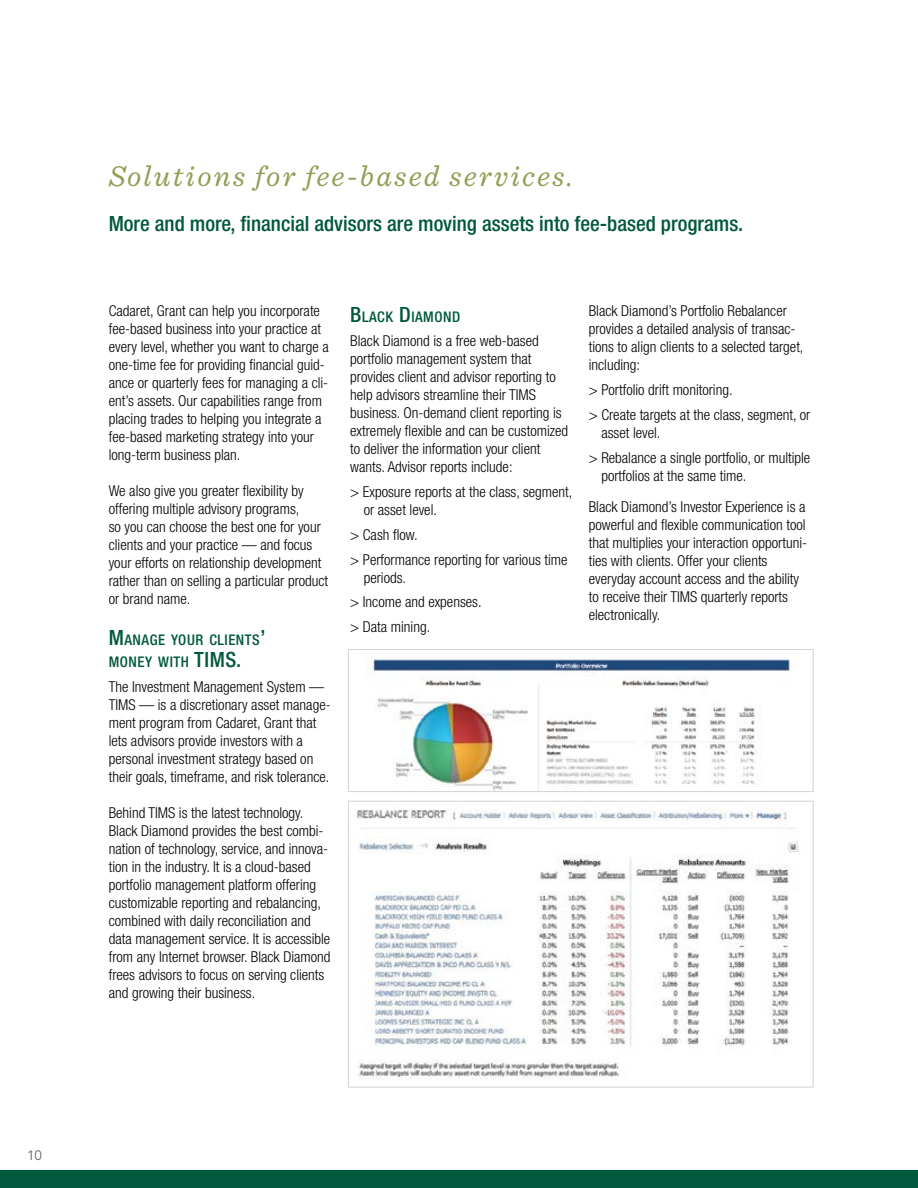
<style>
.page{position:relative;width:918px;height:1188px;background:#fff}
.page>*{position:absolute;margin:0;border:0;box-sizing:border-box;transform-origin:0 0}
.t1{font:italic 30px "Sentinel";letter-spacing:.075em;color:#959d56}
.t2{font:500 condensed 21px "Helvetica Neue LT Std";color:#00583d}
.t3{font:300 condensed 15px/18px "Helvetica Neue LT Std";color:#000}
.t4{font:500 condensed 14.7px/22.5px "Helvetica Neue LT Std";letter-spacing:.035em;color:#00583d}
.t5{font:13.5px "Avenir LT Std";color:#636466}
.s1{font-size:21px}
</style>
<div class="page">
<hr style="left:917px;top:0;width:1px;height:690px;background:#94adcf">
<img style="left:368px;top:658px;width:422px;height:132px">
<div style="left:348px;top:649px;width:466px;height:143px;border:1px solid #d1d3d4"></div>
<img style="left:357px;top:809px;width:441px;height:271px">
<div style="left:348px;top:801px;width:466px;height:287px;border:1px solid #d1d3d4"></div>
<div style="left:0;top:1171px;width:918px;height:17px;background:#00583d"></div>
<p class="t5" style="left:27px;top:1148px;width:17px">10</p>
<h1 class="t1" style="left:109px;top:153px;width:466px">Solutions for fee-based services.</h1>
<h2 class="t2" style="left:109px;top:211px;width:636px">More and more, financial advisors are moving assets into fee-based programs.</h2>
<p class="t3" style="left:109px;top:302px;width:222px">Cadaret, Grant can help you incorporate fee-based business into your practice at every level, whether you want to charge a one-time fee for providing financial guid&shy;ance or quarterly fees for managing a cli&shy;ent’s assets. Our capabilities range from placing trades to helping you integrate a fee-based marketing strategy into your long-term business plan.</p>
<p class="t3" style="left:109px;top:482px;width:221px">We also give you greater flexibility by offering multiple advisory programs,<br>so you can choose the best one for your clients and your practice — and focus your efforts on relationship development rather than on selling a particular product or brand name.</p>
<p class="t4" style="left:109px;top:628px;width:158px"><span class="s1">M</span>ANAGE YOUR CLIENTS<span class="s1">’<br></span>MONEY WITH <span class="s1">TIMS.</span></p>
<p class="t3" style="left:109px;top:678px;width:223px">The Investment Management System — TIMS — is a discretionary asset manage&shy;ment program from Cadaret, Grant that lets advisors provide investors with a personal investment strategy based on their goals, timeframe, and risk tolerance.</p>
<p class="t3" style="left:109px;top:804px;width:223px">Behind TIMS is the latest technology.<br>Black Diamond provides the best combi&shy;nation of technology, service, and innova&shy;tion in the industry. It is a cloud-based portfolio management platform offering customizable reporting and rebalancing, combined with daily reconciliation and data management service. It is accessible from any Internet browser. Black Diamond frees advisors to focus on serving clients and growing their business.</p>
<p class="t4" style="left:350px;top:305px;width:75px"><span class="s1">B</span>LACK <span class="s1">D</span>IAMO</p>
<p class="t4" style="left:443px;top:305px;width:19px">ND</p>
<p class="t3" style="left:350px;top:332px;width:219px">Black Diamond is a free web-based portfolio management system that provides client and advisor reporting to help advisors streamline their TIMS business. On-demand client reporting is extremely flexible and can be customized to deliver the information your client wants. Advisor reports include:</p>
<p class="t3" style="left:364px;top:483px;width:210px;text-indent:-14px">&gt; Exposure reports at the class, segment, or asset level.</p>
<p class="t3" style="left:350px;top:522px;width:219px;line-height:24.8px">&gt; Cash flow.<br>&gt; Performance reporting for various time</p>
<p class="t3" style="left:350px;top:565px;width:133px;line-height:24.8px;text-indent:14px">periods.<br>&gt; Income and expenses. &gt; Data mining.</p>
<p class="t3" style="left:589px;top:302px;width:216px">Black Diamond’s Portfolio Rebalancer provides a detailed analysis of transac&shy;tions to align clients to a selected target, including:</p>
<p class="t3" style="left:589px;top:377px;width:223px;line-height:24.8px">&gt; Portfolio drift monitoring.<br>&gt; Create targets at the class, segment, or</p>
<p class="t3" style="left:589px;top:420px;width:223px;line-height:24.8px;text-indent:13px">asset level.<br>&gt; Rebalance a single portfolio, or multiple</p>
<p class="t3" style="left:589px;top:459px;width:218px;line-height:31.5px;text-indent:13px">portfolios at the same time.<br>Black Diamond’s Investor Experience is a</p>
<p class="t3" style="left:589px;top:516px;width:220px">powerful and flexible communication tool that multiplies your interaction opportuni&shy;ties with clients. Offer your clients everyday account access and the ability to receive their TIMS quarterly reports electronically.</p>
</div>
